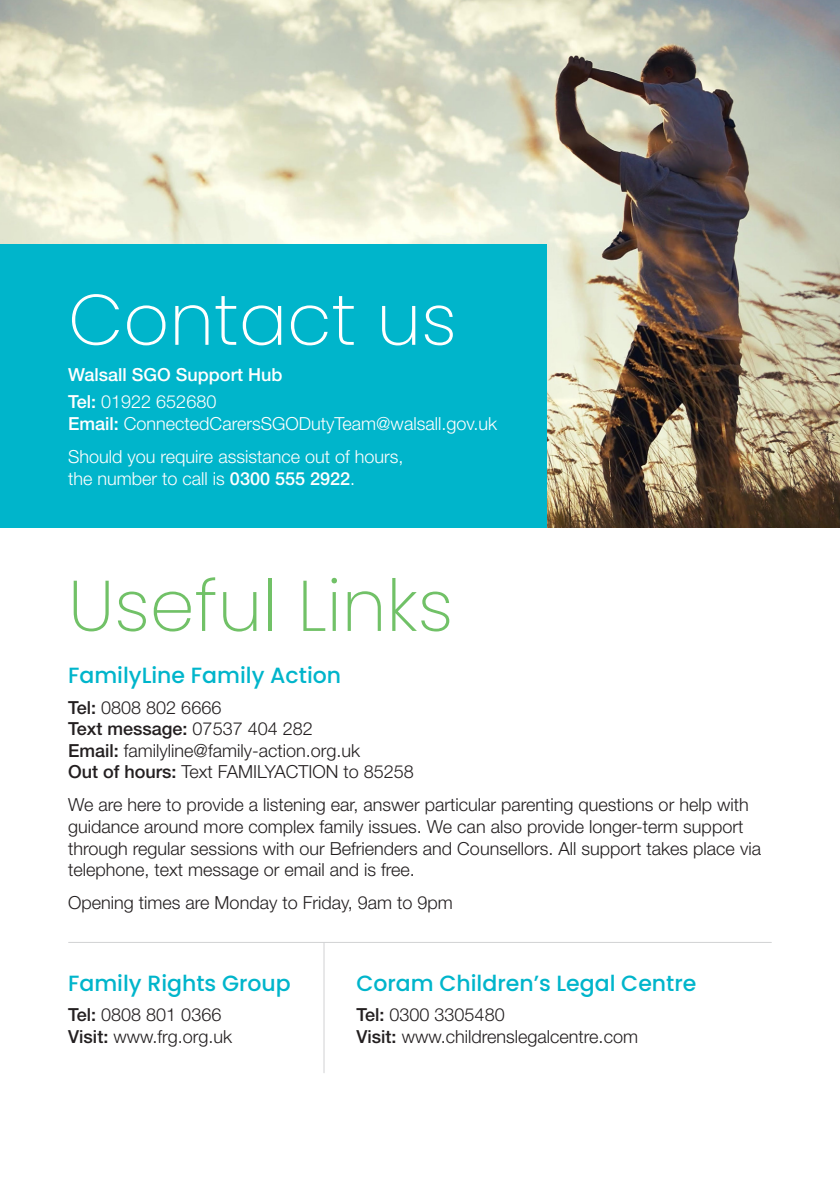
<style>
.page{position:relative;width:840px;height:1191px;background:#fff}
.page>*{position:absolute;margin:0;border:0;box-sizing:border-box;transform-origin:0 0}
.Heading{font:200 71.6px "Poppins";color:#71c167}
.Heading-2{font:200 71.6px "Poppins";color:#fff}
.Subheading{font:500 22px "Poppins";color:#00b5cb}
.Body_text{font:300 18px/21.6px "Helvetica Neue LT Std";color:#231f20}
.Body_text-2{font:300 18px/21.6px "Helvetica Neue LT Std";color:#fff}
.Body_text-3{font:500 18px "Helvetica Neue LT Std";color:#fff}
.s1{font-weight:500}
</style>
<div class="page">
<img style="left:0;top:0;width:839px;height:527px">
<div style="left:0;top:244px;width:546px;height:283px;background:#00b5cb"></div>
<hr style="left:323px;top:942px;width:1px;height:130px;background:#d1d2d4">
<hr style="left:69px;top:942px;width:702px;height:1px;background:#d1d2d4">
<p class="Heading-2" style="left:68px;top:278px;width:390px">Contact us</p>
<p class="Body_text-3" style="left:68px;top:364px;width:216px">Walsall SGO Support Hub</p>
<p class="Body_text-2" style="left:68px;top:391px;width:430px"><span class="s1">Tel:</span> 01922 652680<br><span class="s1">Email:</span> ConnectedCarersSGODutyTeam@walsall.gov.uk</p>
<p class="Body_text-2" style="left:68px;top:445px;width:337px">Should you require assistance out of hours, the number to call is <span class="s1">0300 555 2922</span>.</p>
<p class="Heading" style="left:68px;top:564px;width:386px">Useful Links</p>
<p class="Subheading" style="left:68px;top:663px;width:274px">FamilyLine Family Action</p>
<p class="Body_text" style="left:68px;top:696px;width:347px"><span class="s1">Tel:</span> 0808 802 6666<br><span class="s1">Text message:</span> 07537 404 282<br><span class="s1">Email:</span> familyline@family-action.org.uk<br><span class="s1">Out of hours:</span> Text FAMILYACTION to 85258</p>
<p class="Body_text" style="left:68px;top:793px;width:694px">We are here to provide a listening ear, answer particular parenting questions or help with guidance around more complex family issues. We can also provide longer-term support through regular sessions with our Befrienders and Counsellors. All support takes place via telephone, text message or email and is free.</p>
<p class="Body_text" style="left:68px;top:891px;width:386px">Opening times are Monday to Friday, 9am to 9pm</p>
<p class="Subheading" style="left:68px;top:970px;width:224px">Family Rights Group</p>
<p class="Subheading" style="left:356px;top:970px;width:341px">Coram Children’s Legal Centre</p>
<p class="Body_text" style="left:68px;top:1003px;width:155px"><span class="s1">Tel:</span> 0808 801 0366</p>
<p class="Body_text" style="left:356px;top:1003px;width:150px"><span class="s1">Tel:</span> 0300 3305480</p>
<p class="Body_text" style="left:68px;top:1025px;width:165px"><span class="s1">Visit:</span> www.frg.org.uk</p>
<p class="Body_text" style="left:356px;top:1025px;width:283px"><span class="s1">Visit:</span> www.childrenslegalcentre.com</p>
</div>
